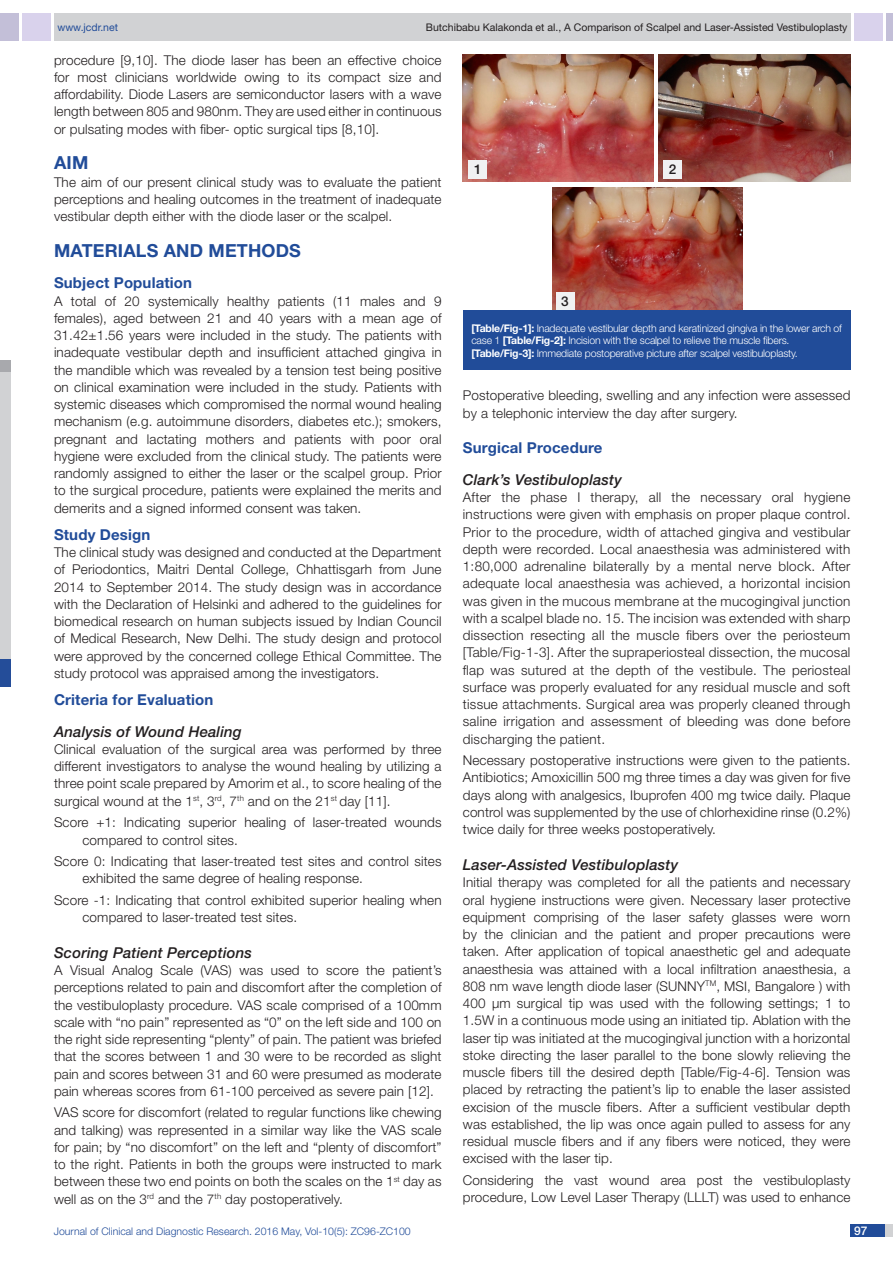
<style>
.page{position:relative;width:893px;height:1263px;background:#fff}
.page>*{position:absolute;margin:0;border:0;box-sizing:border-box;transform-origin:0 0}
.Level_1{font:700 18px "Helvetica Neue";letter-spacing:.01em;color:#214c99}
.level_3{font:italic 500 15px "Helvetica Neue";letter-spacing:.01em;color:#231f20}
.Level_2{font:700 15px "Helvetica Neue";letter-spacing:.01em;color:#214c99}
.Body_text{font:300 13.5px/17.2px "Helvetica Neue";letter-spacing:.01em;color:#231f20;text-align:justify}
.Bullet_list{font:300 13.5px/17.2px "Helvetica Neue";letter-spacing:.01em;color:#231f20}
.Body_text-2{font:500 13.5px "Helvetica Neue";color:#231f20}
.t1{font:500 12px "Helvetica Neue";color:#fff}
.Table_text{font:300 10.5px/12.6px "Helvetica Neue";letter-spacing:-.02em;color:#fff}
.t2{font:10.5px "Helvetica Neue";color:#231f20}
.t3{font:300 10.5px "Helvetica Neue";color:#214c99}
.t4{font:10.5px "Helvetica Neue";color:#214c99}
.s1{font-weight:700}
</style>
<div class="page">
<div style="left:54px;top:13px;width:796px;height:28px;background:#d1d2d4"></div>
<div style="left:0;top:13px;width:19px;height:28px;background:#c3bfd8"></div>
<div style="left:22px;top:13px;width:29px;height:28px;background:#d9d2ec"></div>
<div style="left:886px;top:13px;width:7px;height:28px;background:#c3bfd8"></div>
<div style="left:854px;top:13px;width:29px;height:28px;background:#d9d2ec"></div>
<div style="left:850px;top:1224px;width:43px;height:13px;background:#d1d2d4"></div>
<div style="left:850px;top:1224px;width:35px;height:13px;background:#214c99"></div>
<div style="left:0;top:361px;width:11px;height:12px;background:#a8a9ad"></div>
<div style="left:0;top:373px;width:11px;height:287px;background:#d1d2d4"></div>
<div style="left:0;top:659px;width:11px;height:28px;background:#244d99"></div>
<img style="left:463px;top:54px;width:190px;height:127px">
<img style="left:659px;top:54px;width:191px;height:128px">
<img style="left:553px;top:187px;width:190px;height:124px">
<div style="left:469px;top:160px;width:18px;height:19px;background:#f0f1f2"></div>
<div style="left:663px;top:160px;width:19px;height:19px;background:#f0f1f2"></div>
<div style="left:556px;top:293px;width:18px;height:18px;background:#f0f1f2"></div>
<div style="left:463px;top:311px;width:387px;height:59px;background:#214c99"></div>
<p class="t4" style="left:57px;top:21px;width:62px">www.jcdr.net</p>
<p class="t2" style="left:426px;top:21px;width:423px">Butchibabu Kalakonda et al., A Comparison of Scalpel and Laser-Assisted Vestibuloplasty</p>
<p class="Body_text" style="left:54px;top:51px;width:389px">procedure [9,10]. The diode laser has been an effective choice for most clinicians worldwide owing to its compact size and affordability. Diode Lasers are semiconductor lasers with a wave length between 805 and 980nm. They are used either in continuous or pulsating modes with fiber- optic surgical tips [8,10].</p>
<p class="Level_1" style="left:54px;top:152px;width:13px">aim</p>
<p class="Body_text" style="left:54px;top:173px;width:389px">The aim of our present clinical study was to evaluate the patient perceptions and healing outcomes in the treatment of inadequate vestibular depth either with the diode laser or the scalpel.</p>
<p class="Level_1" style="left:54px;top:239px;width:246px">Materials and Methods</p>
<p class="Level_2" style="left:54px;top:274px;width:140px">Subject Population</p>
<p class="Body_text" style="left:54px;top:292px;width:389px">A total of 20 systemically healthy patients (11 males and 9 females), aged between 21 and 40 years with a mean age of 31.42±1.56 years were included in the study. The patients with inadequate vestibular depth and insufficient attached gingiva in the mandible which was revealed by a tension test being positive on clinical examination were included in the study. Patients with systemic diseases which compromised the normal wound healing mechanism (e.g. autoimmune disorders, diabetes etc.); smokers, pregnant and lactating mothers and patients with poor oral hygiene were excluded from the clinical study. The patients were randomly assigned to either the laser or the scalpel group. Prior to the surgical procedure, patients were explained the merits and demerits and a signed informed consent was taken.</p>
<p class="Level_2" style="left:54px;top:525px;width:98px">Study Design</p>
<p class="Body_text" style="left:54px;top:543px;width:389px">The clinical study was designed and conducted at the Department of Periodontics, Maitri Dental College, Chhattisgarh from June 2014 to September 2014. The study design was in accordance with the Declaration of Helsinki and adhered to the guidelines for biomedical research on human subjects issued by Indian Council of Medical Research, New Delhi. The study design and protocol were approved by the concerned college Ethical Committee. The study protocol was appraised among the investigators.</p>
<p class="Level_2" style="left:54px;top:691px;width:161px">Criteria for Evaluation</p>
<p class="level_3" style="left:54px;top:722px;width:189px">Analysis of Wound Healing</p>
<p class="Body_text" style="left:54px;top:740px;width:389px">Clinical evaluation of the surgical area was performed by three different investigators to analyse the wound healing by utilizing a three point scale prepared by Amorim et al., to score healing of the surgical wound at the 1<sup>st</sup>, 3<sup>rd</sup>, 7<sup>th</sup> and on the 21<sup>st</sup> day [11].</p>
<p class="Bullet_list" style="left:82px;top:813px;width:361px;text-indent:-28px">Score +1: Indicating superior healing of laser-treated wounds compared to control sites.</p>
<p class="Bullet_list" style="left:82px;top:852px;width:361px;text-indent:-28px">Score 0: Indicating that laser-treated test sites and control sites exhibited the same degree of healing response.</p>
<p class="Bullet_list" style="left:82px;top:891px;width:361px;text-indent:-28px">Score -1: Indicating that control exhibited superior healing when compared to laser-treated test sites.</p>
<p class="level_3" style="left:54px;top:943px;width:200px">Scoring Patient Perceptions</p>
<p class="Body_text" style="left:54px;top:961px;width:389px">A Visual Analog Scale (VAS) was used to score the patient’s perceptions related to pain and discomfort after the completion of the vestibuloplasty procedure. VAS scale comprised of a 100mm scale with “no pain” represented as “0” on the left side and 100 on the right side representing “plenty” of pain. The patient was briefed that the scores between 1 and 30 were to be recorded as slight pain and scores between 31 and 60 were presumed as moderate pain whereas scores from 61-100 perceived as severe pain [12].</p>
<p class="Body_text" style="left:54px;top:1103px;width:389px">VAS score for discomfort (related to regular functions like chewing and talking) was represented in a similar way like the VAS scale for pain; by “no discomfort” on the left and “plenty of discomfort” to the right. Patients in both the groups were instructed to mark between these two end points on both the scales on the 1<sup>st</sup> day as well as on the 3<sup>rd</sup> and the 7<sup>th</sup> day postoperatively.</p>
<p class="Body_text-2" style="left:474px;top:161px;width:9px">1</p>
<p class="Body_text-2" style="left:669px;top:161px;width:9px">2</p>
<p class="Body_text-2" style="left:561px;top:293px;width:9px">3</p>
<p class="Table_text" style="left:471px;top:322px;width:372px"><span class="s1">[Table/Fig-1]:</span> Inadequate vestibular depth and keratinized gingiva in the lower arch of case 1 <span class="s1">[Table/Fig-2]:</span> Incision with the scalpel to relieve the muscle fibers.</p>
<p class="Table_text" style="left:471px;top:347px;width:328px"><span class="s1">[Table/Fig-3]:</span> Immediate postoperative picture after scalpel vestibuloplasty.</p>
<p class="Body_text" style="left:463px;top:387px;width:389px">Postoperative bleeding, swelling and any infection were assessed by a telephonic interview the day after surgery.</p>
<p class="Level_2" style="left:463px;top:439px;width:141px">Surgical Procedure</p>
<p class="level_3" style="left:463px;top:471px;width:161px">Clark’s Vestibuloplasty</p>
<p class="Body_text" style="left:463px;top:488px;width:389px">After the phase I therapy, all the necessary oral hygiene instructions were given with emphasis on proper plaque control.<br>Prior to the procedure, width of attached gingiva and vestibular depth were recorded. Local anaesthesia was administered with 1:80,000 adrenaline bilaterally by a mental nerve block. After adequate local anaesthesia was achieved, a horizontal incision was given in the mucous membrane at the mucogingival junction with a scalpel blade no. 15. The incision was extended with sharp dissection resecting all the muscle fibers over the periosteum [Table/Fig-1-3]. After the supraperiosteal dissection, the mucosal flap was sutured at the depth of the vestibule. The periosteal surface was properly evaluated for any residual muscle and soft tissue attachments. Surgical area was properly cleaned through saline irrigation and assessment of bleeding was done before discharging the patient.</p>
<p class="Body_text" style="left:463px;top:751px;width:389px">Necessary postoperative instructions were given to the patients.<br>Antibiotics; Amoxicillin 500 mg three times a day was given for five days along with analgesics, Ibuprofen 400 mg twice daily. Plaque control was supplemented by the use of chlorhexidine rinse (0.2%) twice daily for three weeks postoperatively.</p>
<p class="level_3" style="left:463px;top:856px;width:217px">Laser-Assisted Vestibuloplasty</p>
<p class="Body_text" style="left:463px;top:873px;width:389px">Initial therapy was completed for all the patients and necessary oral hygiene instructions were given. Necessary laser protective equipment comprising of the laser safety glasses were worn by the clinician and the patient and proper precautions were taken. After application of topical anaesthetic gel and adequate anaesthesia was attained with a local infiltration anaesthesia, a 808 nm wave length diode laser (SUNNY<sup>TM</sup>, MSI, Bangalore ) with 400 µm surgical tip was used with the following settings; 1 to 1.5W in a continuous mode using an initiated tip. Ablation with the laser tip was initiated at the mucogingival junction with a horizontal stoke directing the laser parallel to the bone slowly relieving the muscle fibers till the desired depth [Table/Fig-4-6]. Tension was placed by retracting the patient’s lip to enable the laser assisted excision of the muscle fibers. After a sufficient vestibular depth was established, the lip was once again pulled to assess for any residual muscle fibers and if any fibers were noticed, they were excised with the laser tip.</p>
<p class="Body_text" style="left:463px;top:1171px;width:389px">Considering the vast wound area post the vestibuloplasty procedure, Low Level Laser Therapy (LLLT) was used to enhance</p>
<p class="t3" style="left:54px;top:1225px;width:358px">Journal of Clinical and Diagnostic Research. 2016 May, Vol-10(5): ZC96-ZC100</p>
<p class="t1" style="left:854px;top:1223px;width:15px">97</p>
</div>
